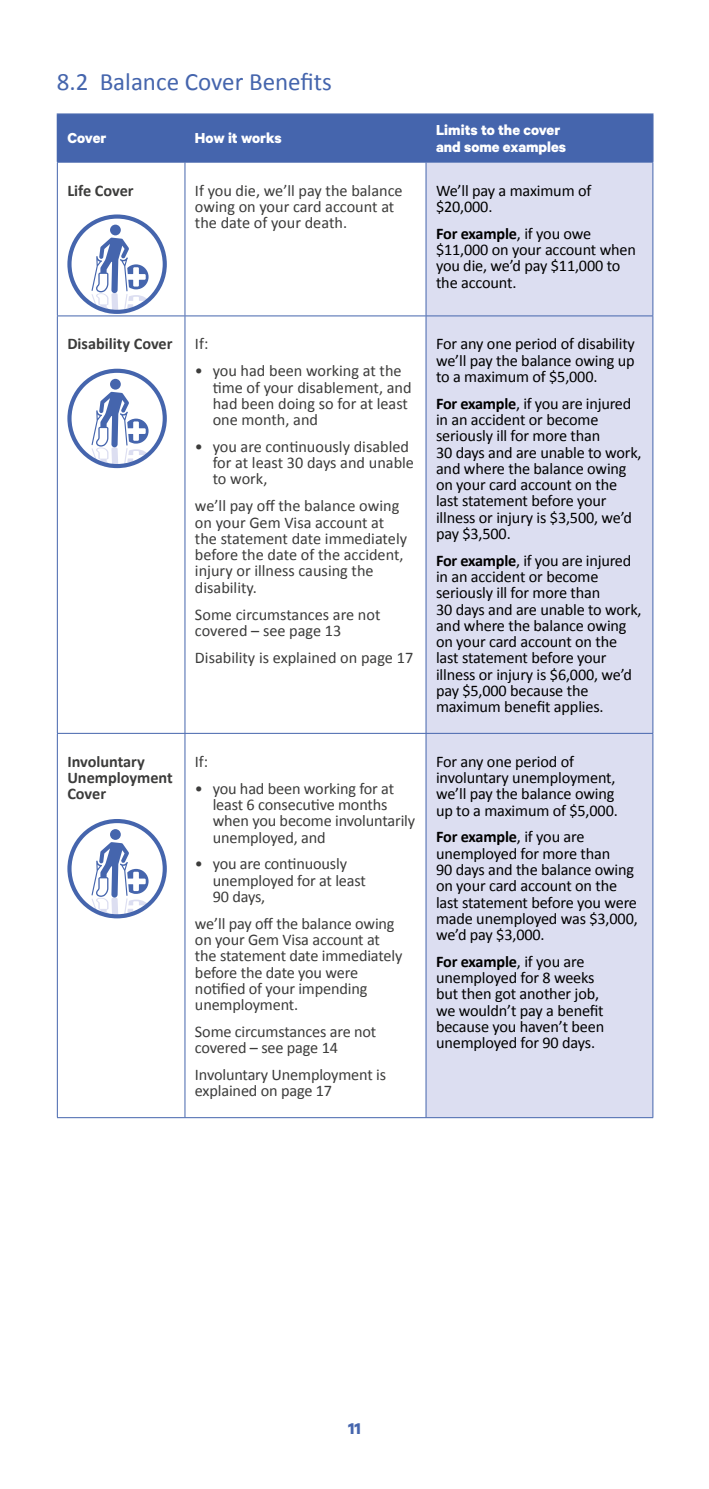
<style>
.page{position:relative;width:709px;height:1489px;background:#fff}
.page>*{position:absolute;margin:0;border:0;box-sizing:border-box;transform-origin:0 0}
.t1{font:25px "Calibri";color:#4565ad}
.t2{font:700 17.5px "Calibre";color:#4565ad}
.t3{font:16.25px/16.2px "Calibri";letter-spacing:-.01em;color:#000}
.t4{font:16.25px/16.2px "Calibri";letter-spacing:-.01em;color:#3c3c3b}
.t5{font:700 16.25px/16.2px "Calibri";color:#3c3c3b}
.t6{font:700 16.25px/17.5px "Calibre";color:#fff}
.s1{font-weight:700}
</style>
<div class="page">
<div style="left:58px;top:115px;width:594px;height:47px;background:#4565ad"></div>
<div style="left:426px;top:163px;width:226px;height:954px;background:#dcdef1"></div>
<hr style="left:57px;top:115px;width:1px;height:47px;background:#4565ad">
<hr style="left:57px;top:113px;width:128px;height:2px;background:#4565ad">
<hr style="left:185px;top:113px;width:241px;height:2px;background:#4565ad">
<hr style="left:426px;top:113px;width:227px;height:2px;background:#4565ad">
<hr style="left:184px;top:115px;width:2px;height:47px;background:#4565ad">
<hr style="left:425px;top:115px;width:1px;height:47px;background:#4565ad">
<hr style="left:652px;top:115px;width:1px;height:47px;background:#4565ad">
<hr style="left:57px;top:162px;width:1px;height:153px;background:#4565ad">
<hr style="left:57px;top:162px;width:128px;height:1px;background:#4565ad">
<hr style="left:185px;top:162px;width:241px;height:1px;background:#4565ad">
<hr style="left:184px;top:162px;width:1px;height:153px;background:#4565ad">
<hr style="left:425px;top:162px;width:1px;height:153px;background:#4565ad">
<hr style="left:426px;top:162px;width:227px;height:1px;background:#4565ad">
<hr style="left:652px;top:162px;width:1px;height:153px;background:#4565ad">
<hr style="left:57px;top:316px;width:1px;height:417px;background:#4565ad">
<hr style="left:57px;top:315px;width:128px;height:1px;background:#4565ad">
<hr style="left:185px;top:315px;width:241px;height:1px;background:#4565ad">
<hr style="left:184px;top:316px;width:1px;height:417px;background:#4565ad">
<hr style="left:425px;top:316px;width:1px;height:417px;background:#4565ad">
<hr style="left:426px;top:315px;width:227px;height:1px;background:#4565ad">
<hr style="left:652px;top:316px;width:1px;height:417px;background:#4565ad">
<hr style="left:57px;top:733px;width:1px;height:384px;background:#4565ad">
<hr style="left:57px;top:733px;width:128px;height:1px;background:#4565ad">
<hr style="left:57px;top:1117px;width:128px;height:1px;background:#4565ad">
<hr style="left:184px;top:733px;width:1px;height:384px;background:#4565ad">
<hr style="left:185px;top:733px;width:241px;height:1px;background:#4565ad">
<hr style="left:185px;top:1117px;width:241px;height:1px;background:#4565ad">
<hr style="left:425px;top:733px;width:1px;height:384px;background:#4565ad">
<hr style="left:426px;top:733px;width:227px;height:1px;background:#4565ad">
<hr style="left:652px;top:733px;width:1px;height:384px;background:#4565ad">
<hr style="left:426px;top:1117px;width:227px;height:1px;background:#4565ad">
<svg style="left:67px;top:214px;width:100px;height:100px"></svg>
<svg style="left:67px;top:369px;width:100px;height:99px"></svg>
<svg style="left:67px;top:819px;width:100px;height:99px"></svg>
<h1 class="t1" style="left:57px;top:66px;width:277px">8.2 Balance Cover Benefits</h1>
<p class="t6" style="left:67px;top:129px;width:41px">Cover</p>
<p class="t6" style="left:195px;top:129px;width:88px">How it works</p>
<p class="t6" style="left:436px;top:120px;width:132px">Limits to the cover and some examples</p>
<p class="t5" style="left:67px;top:182px;width:68px">Life Cover</p>
<p class="t4" style="left:195px;top:182px;width:209px">If you die, we’ll pay the balance owing on your card account at the date of your death.</p>
<p class="t3" style="left:436px;top:182px;width:157px">We’ll pay a maximum of $20,000.</p>
<p class="t3" style="left:436px;top:225px;width:201px"><span class="s1">For example</span>, if you owe $11,000 on your account when you die, we’d pay $11,000 to the account.</p>
<p class="t5" style="left:67px;top:336px;width:107px">Disability Cover</p>
<p class="t4" style="left:195px;top:336px;width:15px">If:</p>
<p class="t4" style="left:213px;top:363px;width:200px;text-indent:-18px">• you had been working at the time of your disablement, and had been doing so for at least one month, and</p>
<p class="t4" style="left:213px;top:438px;width:203px;text-indent:-18px">• you are continuously disabled for at least 30 days and unable to work,</p>
<p class="t4" style="left:195px;top:498px;width:214px">we’ll pay off the balance owing on your Gem Visa account at the statement date immediately before the date of the accident, injury or illness causing the disability.</p>
<p class="t4" style="left:195px;top:606px;width:187px">Some circumstances are not covered – see page 13</p>
<p class="t4" style="left:195px;top:649px;width:220px">Disability is explained on page 17</p>
<p class="t5" style="left:67px;top:753px;width:107px">Involuntary<br>Unemployment<br>Cover</p>
<p class="t4" style="left:195px;top:753px;width:15px">If:</p>
<p class="t4" style="left:213px;top:780px;width:204px;text-indent:-18px">• you had been working for at least 6 consecutive months when you become involuntarily unemployed, and</p>
<p class="t4" style="left:213px;top:855px;width:155px;text-indent:-18px">• you are continuously unemployed for at least<br>90 days,</p>
<p class="t4" style="left:195px;top:915px;width:209px">we’ll pay off the balance owing on your Gem Visa account at the statement date immediately before the date you were notified of your impending unemployment.</p>
<p class="t4" style="left:195px;top:1023px;width:183px">Some circumstances are not covered – see page 14</p>
<p class="t4" style="left:195px;top:1066px;width:193px">Involuntary Unemployment is explained on page 17</p>
<p class="t3" style="left:436px;top:336px;width:200px;text-align:justify">For any one period of disability we’ll pay the balance owing up to a maximum of $5,000.</p>
<p class="t3" style="left:436px;top:395px;width:207px"><span class="s1">For example</span>, if you are injured in an accident or become seriously ill for more than<br>30 days and are unable to work, and where the balance owing on your card account on the last statement before your illness or injury is $3,500, we’d pay $3,500.</p>
<p class="t3" style="left:436px;top:552px;width:207px"><span class="s1">For example</span>, if you are injured in an accident or become seriously ill for more than<br>30 days and are unable to work, and where the balance owing on your card account on the last statement before your illness or injury is $6,000, we’d pay $5,000 because the maximum benefit applies.</p>
<p class="t3" style="left:436px;top:753px;width:183px">For any one period of involuntary unemployment, we’ll pay the balance owing up to a maximum of $5,000.</p>
<p class="t3" style="left:436px;top:829px;width:203px"><span class="s1">For example</span>, if you are unemployed for more than<br>90 days and the balance owing on your card account on the last statement before you were made unemployed was $3,000, we’d pay $3,000.</p>
<p class="t3" style="left:436px;top:953px;width:170px"><span class="s1">For example</span>, if you are unemployed for 8 weeks but then got another job, we wouldn’t pay a benefit because you haven’t been unemployed for 90 days.</p>
<p class="t2" style="left:348px;top:1417px;width:14px">11</p>
</div>
